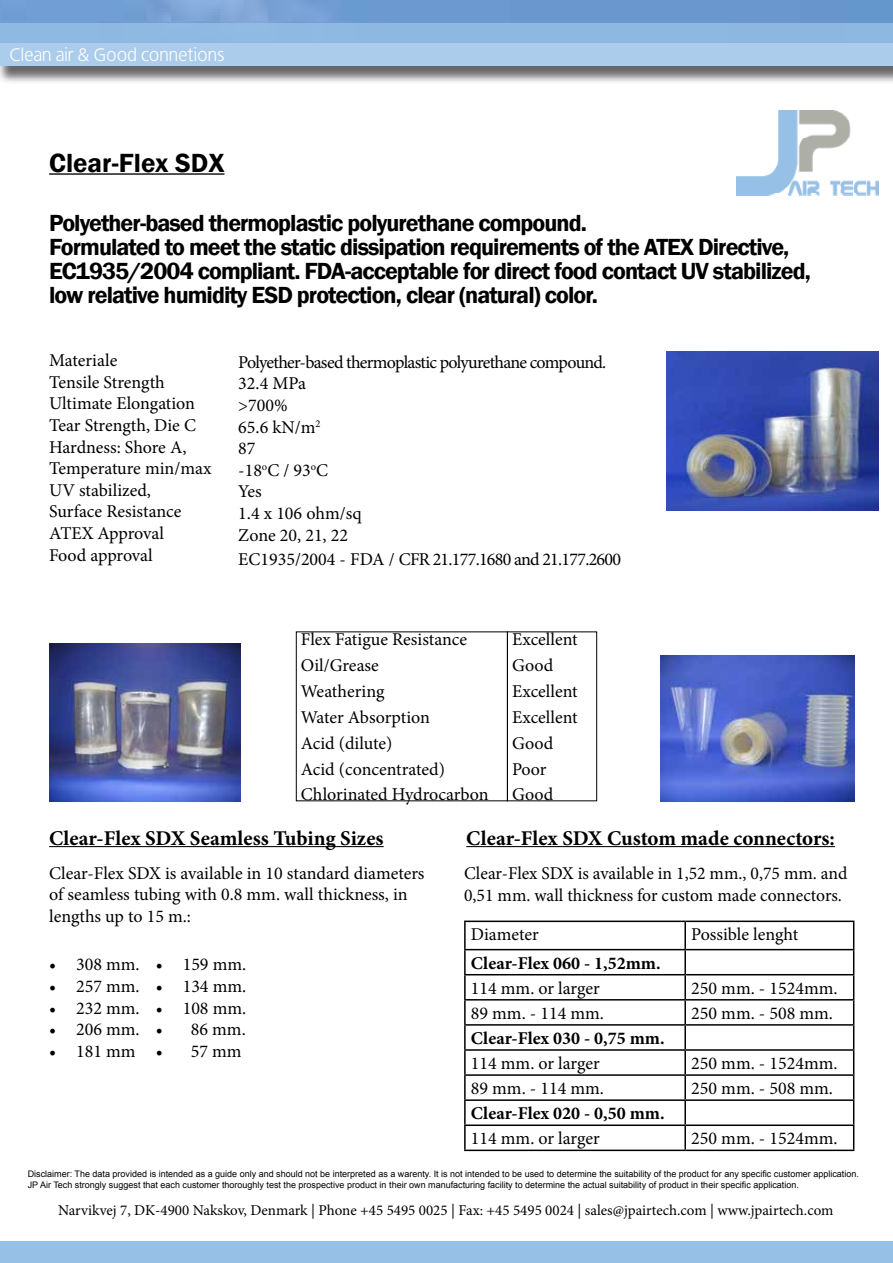
<style>
.page{position:relative;width:893px;height:1263px;background:#fff}
.page>*{position:absolute;margin:0;border:0;box-sizing:border-box;transform-origin:0 0}
.t1{font:600 27px "Franklin Gothic";color:#000}
.t2{font:600 24px/24px "Franklin Gothic";letter-spacing:-.04em;color:#000}
.t3{font:700 21px "Minion Pro";color:#000}
.t4{font:18px/21.6px "Minion Pro";color:#000}
.t5{font:18px/21.6px "Minion Pro";letter-spacing:-.035em;color:#000}
.t6{font:700 18px "Minion Pro";color:#000}
.t7{font:18px "Minion Pro";letter-spacing:-.04em;color:#000}
.t8{font:18px "Bastardus Sans";color:#fff}
.t9{font:15px "Minion Pro";color:#000}
.t10{font:9px/10.8px "Arial";color:#000}
</style>
<div class="page">
<div style="left:0;top:1241px;width:893px;height:21px;background:#96c0e6"></div>
<img style="left:0;top:0;width:893px;height:23px">
<img style="left:736px;top:111px;width:143px;height:84px">
<div style="left:0;top:26px;width:893px;height:58px;background:#000;opacity:.75"></div>
<svg style="left:0;top:23px;width:893px;height:43px;background:#9dc2e6"></svg>
<hr style="left:49px;top:173px;width:176px;height:2px;background:#000">
<img style="left:666px;top:351px;width:213px;height:159px">
<div style="left:507px;top:631px;width:90px;height:170px;border:1px solid #000"></div>
<hr style="left:49px;top:846px;width:335px;height:1px;background:#000">
<hr style="left:466px;top:846px;width:369px;height:1px;background:#000">
<hr style="left:464px;top:920px;width:221px;height:2px;background:#000">
<hr style="left:464px;top:922px;width:2px;height:27px;background:#000">
<hr style="left:685px;top:920px;width:169px;height:2px;background:#000">
<hr style="left:684px;top:922px;width:2px;height:27px;background:#000">
<hr style="left:464px;top:949px;width:221px;height:1px;background:#000">
<hr style="left:464px;top:950px;width:2px;height:24px;background:#000">
<hr style="left:685px;top:949px;width:169px;height:1px;background:#000">
<hr style="left:684px;top:950px;width:2px;height:24px;background:#000">
<hr style="left:464px;top:974px;width:221px;height:1px;background:#000">
<hr style="left:464px;top:975px;width:2px;height:24px;background:#000">
<hr style="left:685px;top:974px;width:169px;height:1px;background:#000">
<hr style="left:684px;top:975px;width:2px;height:24px;background:#000">
<hr style="left:464px;top:999px;width:221px;height:1px;background:#000">
<hr style="left:464px;top:1000px;width:2px;height:24px;background:#000">
<hr style="left:685px;top:999px;width:169px;height:1px;background:#000">
<hr style="left:684px;top:1000px;width:2px;height:24px;background:#000">
<hr style="left:464px;top:1024px;width:221px;height:2px;background:#000">
<hr style="left:464px;top:1026px;width:2px;height:23px;background:#000">
<hr style="left:685px;top:1024px;width:169px;height:2px;background:#000">
<hr style="left:684px;top:1026px;width:2px;height:23px;background:#000">
<hr style="left:464px;top:1049px;width:221px;height:2px;background:#000">
<hr style="left:464px;top:1051px;width:2px;height:23px;background:#000">
<hr style="left:685px;top:1049px;width:169px;height:2px;background:#000">
<hr style="left:684px;top:1051px;width:2px;height:23px;background:#000">
<hr style="left:464px;top:1074px;width:221px;height:2px;background:#000">
<hr style="left:464px;top:1076px;width:2px;height:23px;background:#000">
<hr style="left:685px;top:1074px;width:169px;height:2px;background:#000">
<hr style="left:684px;top:1076px;width:2px;height:23px;background:#000">
<hr style="left:464px;top:1099px;width:221px;height:2px;background:#000">
<hr style="left:464px;top:1101px;width:2px;height:23px;background:#000">
<hr style="left:685px;top:1099px;width:169px;height:2px;background:#000">
<hr style="left:684px;top:1101px;width:2px;height:23px;background:#000">
<hr style="left:464px;top:1124px;width:221px;height:2px;background:#000">
<hr style="left:464px;top:1126px;width:2px;height:23px;background:#000">
<hr style="left:685px;top:1124px;width:169px;height:2px;background:#000">
<hr style="left:684px;top:1126px;width:2px;height:23px;background:#000">
<svg style="left:853px;top:922px;width:1px;height:227px"></svg>
<hr style="left:464px;top:1149px;width:221px;height:2px;background:#000">
<hr style="left:685px;top:1149px;width:169px;height:2px;background:#000">
<img style="left:660px;top:655px;width:194px;height:146px">
<img style="left:49px;top:644px;width:191px;height:157px">
<p class="t8" style="left:10px;top:45px;width:216px">Clean air &amp; Good connetions</p>
<h1 class="t1" style="left:49px;top:146px;width:177px">Clear-Flex SDX</h1>
<p class="t2" style="left:49px;top:212px;width:763px">Polyether-based thermoplastic polyurethane compound.<br>Formulated to meet the static dissipation requirements of the ATEX Directive, EC1935/2004 compliant. FDA-acceptable for direct food contact UV stabilized, low relative humidity ESD protection, clear (natural) color.</p>
<p class="t4" style="left:49px;top:350px;width:164px">Materiale<br>Tensile Strength<br>Ultimate Elongation<br>Tear Strength, Die C<br>Hardness: Shore A,<br>Temperature min/max<br>UV stabilized,<br>Surface Resistance<br>ATEX Approval<br>Food approval</p>
<p class="t5" style="left:238px;top:351px;width:370px">Polyether-based thermoplastic polyurethane compound.<br>32.4 MPa<br>&gt;700%<br>65.6 kN/m<sup>2<br></sup>87<br>-18<sup>o</sup>C / 93<sup>o</sup>C<br>Yes<br>1.4 x 106 ohm/sq<br>Zone 20, 21, 22</p>
<p class="t7" style="left:238px;top:547px;width:384px">EC1935/2004 - FDA / CFR 21.177.1680 and 21.177.2600</p>
<p class="t4" style="left:301px;top:627px;width:189px;line-height:25.8px">Flex Fatigue Resistance<br>Oil/Grease<br>Weathering<br>Water Absorption<br>Acid (dilute)<br>Acid (concentrated)<br>Chlorinated Hydrocarbon</p>
<p class="t4" style="left:512px;top:627px;width:67px;line-height:25.8px">Excellent<br>Good<br>Excellent<br>Excellent<br>Good<br>Poor<br>Good</p>
<p class="t3" style="left:49px;top:823px;width:336px">Clear-Flex SDX Seamless Tubing Sizes</p>
<p class="t4" style="left:49px;top:862px;width:377px">Clear-Flex SDX is available in 10 standard diameters of seamless tubing with 0.8 mm. wall thickness, in lengths up to 15 m.:</p>
<p class="t4" style="left:49px;top:954px;width:92px">• 308 mm.</p>
<p class="t4" style="left:49px;top:975px;width:92px">• 257 mm.</p>
<p class="t4" style="left:49px;top:997px;width:92px">• 232 mm.</p>
<p class="t4" style="left:49px;top:1019px;width:92px">• 206 mm.</p>
<p class="t4" style="left:49px;top:1040px;width:88px">• 181 mm</p>
<p class="t4" style="left:156px;top:954px;width:92px">• 159 mm.</p>
<p class="t4" style="left:156px;top:975px;width:92px">• 134 mm.</p>
<p class="t4" style="left:156px;top:997px;width:92px">• 108 mm.</p>
<p class="t4" style="left:156px;top:1019px;width:92px">• 86 mm.</p>
<p class="t4" style="left:156px;top:1040px;width:88px">• 57 mm</p>
<p class="t3" style="left:466px;top:823px;width:370px">Clear-Flex SDX Custom made connectors:</p>
<p class="t4" style="left:464px;top:863px;width:385px">Clear-Flex SDX is available in 1,52 mm., 0,75 mm. and<br>0,51 mm. wall thickness for custom made connectors.</p>
<p class="t4" style="left:471px;top:924px;width:69px">Diameter</p>
<p class="t4" style="left:691px;top:924px;width:109px">Possible lenght</p>
<p class="t6" style="left:471px;top:950px;width:191px">Clear-Flex 060 - 1,52mm.</p>
<p class="t4" style="left:471px;top:977px;width:130px">114 mm. or larger</p>
<p class="t4" style="left:691px;top:977px;width:148px">250 mm. - 1524mm.</p>
<p class="t4" style="left:471px;top:1002px;width:135px">89 mm. - 114 mm.</p>
<p class="t4" style="left:691px;top:1002px;width:143px">250 mm. - 508 mm.</p>
<p class="t6" style="left:471px;top:1025px;width:195px">Clear-Flex 030 - 0,75 mm.</p>
<p class="t4" style="left:471px;top:1053px;width:130px">114 mm. or larger</p>
<p class="t4" style="left:691px;top:1053px;width:148px">250 mm. - 1524mm.</p>
<p class="t4" style="left:471px;top:1078px;width:135px">89 mm. - 114 mm.</p>
<p class="t4" style="left:691px;top:1078px;width:143px">250 mm. - 508 mm.</p>
<p class="t6" style="left:471px;top:1101px;width:195px">Clear-Flex 020 - 0,50 mm.</p>
<p class="t4" style="left:471px;top:1128px;width:130px">114 mm. or larger</p>
<p class="t4" style="left:691px;top:1128px;width:148px">250 mm. - 1524mm.</p>
<p class="t10" style="left:28px;top:1169px;width:833px">Disclaimer: The data provided is intended as a guide only and should not be interpreted as a warenty. It is not intended to be used to determine the suitability of the product for any specific customer application.<br>JP Air Tech strongly suggest that each customer thoroughly test the prospective product in their own manufacturing facility to determine the actual suitability of product in their specific application.</p>
<p class="t9" style="left:58px;top:1200px;width:777px">Narvikvej 7, DK-4900 Nakskov, Denmark | Phone +45 5495 0025 | Fax: +45 5495 0024 | sales@jpairtech.com | www.jpairtech.com</p>
</div>
